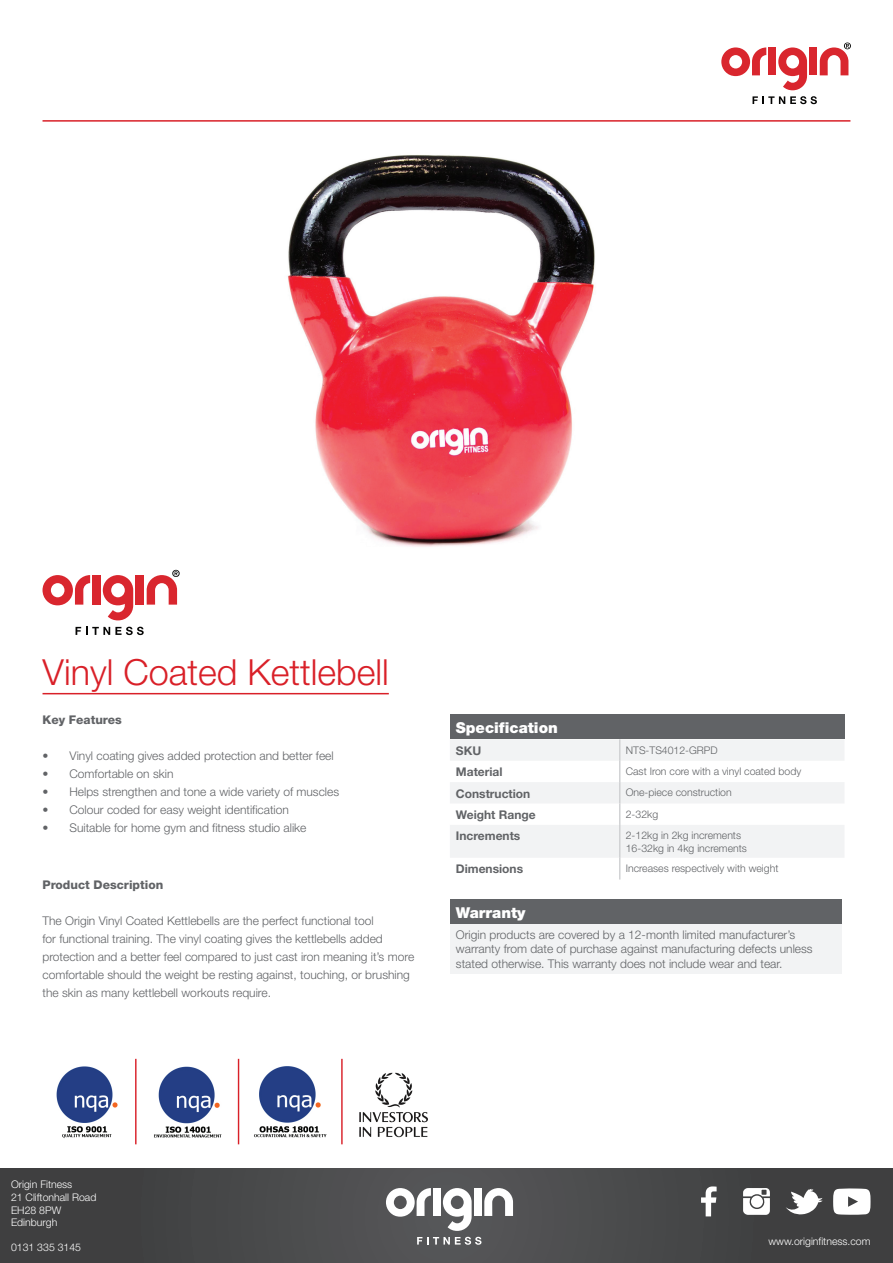
<style>
.page{position:relative;width:893px;height:1263px;background:#fff}
.page>*{position:absolute;margin:0;border:0;box-sizing:border-box;transform-origin:0 0}
.t1{font:300 36px "Helvetica Neue";color:#d92028}
.t2{font:900 15px "Helvetica Neue";color:#fff}
.t3{font:300 12px/18px "Helvetica Neue";color:#616366}
.t4{font:700 12px "Helvetica Neue";color:#616366}
.t5{font:800 12px "Helvetica Neue";color:#616366}
.t6{font:300 10.5px/12.6px "Helvetica Neue";color:#616366}
.t7{font:300 10.5px/12.6px "Helvetica Neue";color:#fff}
</style>
<div class="page">
<svg style="left:721px;top:47px;width:45px;height:29px"></svg>
<div style="left:768px;top:47px;width:8px;height:28px;background:#d9262e"></div>
<div style="left:809px;top:47px;width:8px;height:28px;background:#d9262e"></div>
<svg style="left:778px;top:47px;width:29px;height:43px"></svg>
<svg style="left:752px;top:96px;width:65px;height:8px"></svg>
<svg style="left:820px;top:43px;width:31px;height:32px"></svg>
<hr style="left:238px;top:1059px;width:1px;height:85px;background:#d92028">
<hr style="left:341px;top:1059px;width:2px;height:85px;background:#d92028">
<hr style="left:135px;top:1059px;width:2px;height:85px;background:#d92028">
<hr style="left:43px;top:693px;width:346px;height:1px;background:#d92028">
<svg style="left:43px;top:575px;width:47px;height:30px"></svg>
<div style="left:92px;top:575px;width:9px;height:30px;background:#d9262e"></div>
<div style="left:136px;top:575px;width:8px;height:30px;background:#d9262e"></div>
<svg style="left:103px;top:575px;width:30px;height:45px"></svg>
<svg style="left:76px;top:627px;width:68px;height:8px"></svg>
<svg style="left:147px;top:570px;width:33px;height:35px"></svg>
<div style="left:450px;top:714px;width:394px;height:25px;background:#616366"></div>
<svg style="left:450px;top:739px;width:394px;height:119px;fill:#f2f3f4"></svg>
<svg style="left:619px;top:739px;width:1px;height:86px"></svg>
<hr style="left:619px;top:825px;width:1px;height:33px;background:#d1d2d4">
<svg style="left:619px;top:858px;width:1px;height:21px"></svg>
<div style="left:450px;top:899px;width:391px;height:25px;background:#616366"></div>
<div style="left:450px;top:924px;width:391px;height:50px;background:#f2f3f4"></div>
<hr style="left:43px;top:120px;width:807px;height:2px;background:#d92028">
<div style="left:0;top:1168px;width:893px;height:95px;background:linear-gradient(to right,#474849,#48484a)"></div>
<svg style="left:484px;top:1188px;width:29px;height:28px"></svg>
<svg style="left:386px;top:1188px;width:45px;height:29px"></svg>
<div style="left:433px;top:1188px;width:8px;height:28px;background:#fff"></div>
<div style="left:474px;top:1188px;width:8px;height:28px;background:#fff"></div>
<svg style="left:443px;top:1188px;width:29px;height:43px"></svg>
<svg style="left:417px;top:1237px;width:64px;height:8px"></svg>
<svg style="left:701px;top:1186px;width:16px;height:30px"></svg>
<svg style="left:743px;top:1188px;width:27px;height:27px"></svg>
<div style="left:751px;top:1195px;width:12px;height:12px;background:#fff;border-radius:50%"></div>
<svg style="left:786px;top:1189px;width:37px;height:25px"></svg>
<svg style="left:833px;top:1188px;width:37px;height:27px"></svg>
<img style="left:56px;top:1066px;width:62px;height:73px">
<img style="left:154px;top:1066px;width:68px;height:72px">
<img style="left:254px;top:1066px;width:73px;height:72px">
<img style="left:359px;top:1072px;width:69px;height:66px">
<img style="left:288px;top:155px;width:307px;height:392px">
<h1 class="t1" style="left:43px;top:650px;width:348px">Vinyl Coated Kettlebell</h1>
<p class="t5" style="left:43px;top:712px;width:81px">Key Features</p>
<p class="t3" style="left:43px;top:746px;width:293px">• Vinyl coating gives added protection and better feel</p>
<p class="t3" style="left:43px;top:764px;width:133px">• Comfortable on skin</p>
<p class="t3" style="left:43px;top:782px;width:298px">• Helps strengthen and tone a wide variety of muscles</p>
<p class="t3" style="left:43px;top:800px;width:248px">• Colour coded for easy weight identification</p>
<p class="t3" style="left:43px;top:818px;width:265px">• Suitable for home gym and fitness studio alike</p>
<p class="t5" style="left:43px;top:877px;width:122px">Product Description</p>
<p class="t3" style="left:43px;top:911px;width:373px">The Origin Vinyl Coated Kettlebells are the perfect functional tool<br>for functional training. The vinyl coating gives the kettlebells added protection and a better feel compared to just cast iron meaning it’s more comfortable should the weight be resting against, touching, or brushing the skin as many kettlebell workouts require.</p>
<p class="t2" style="left:456px;top:718px;width:103px">Specification</p>
<p class="t4" style="left:456px;top:743px;width:27px">SKU</p>
<p class="t6" style="left:626px;top:743px;width:94px">NTS-TS4012-GRPD</p>
<p class="t4" style="left:456px;top:764px;width:48px">Material</p>
<p class="t6" style="left:626px;top:765px;width:177px">Cast Iron core with a vinyl coated body</p>
<p class="t4" style="left:456px;top:786px;width:76px">Construction</p>
<p class="t6" style="left:626px;top:786px;width:107px">One-piece construction</p>
<p class="t4" style="left:456px;top:807px;width:81px">Weight Range</p>
<p class="t6" style="left:626px;top:807px;width:34px">2-32kg</p>
<p class="t4" style="left:456px;top:828px;width:66px">Increments</p>
<p class="t6" style="left:626px;top:829px;width:123px">2-12kg in 2kg increments<br>16-32kg in 4kg increments</p>
<p class="t4" style="left:456px;top:861px;width:69px">Dimensions</p>
<p class="t6" style="left:626px;top:862px;width:154px">Increases respectively with weight</p>
<p class="t2" style="left:456px;top:903px;width:71px">Warranty</p>
<p class="t3" style="left:456px;top:927px;width:358px;line-height:14.4px">Origin products are covered by a 12-month limited manufacturer’s warranty from date of purchase against manufacturing defects unless stated otherwise. This warranty does not include wear and tear.</p>
<p class="t7" style="left:11px;top:1178px;width:87px">Origin Fitness<br>21 Cliftonhall Road<br>EH28 8PW<br>Edinburgh</p>
<p class="t7" style="left:11px;top:1241px;width:72px">0131 335 3145</p>
<p class="t7" style="left:768px;top:1235px;width:104px">www.originfitness.com</p>
</div>
